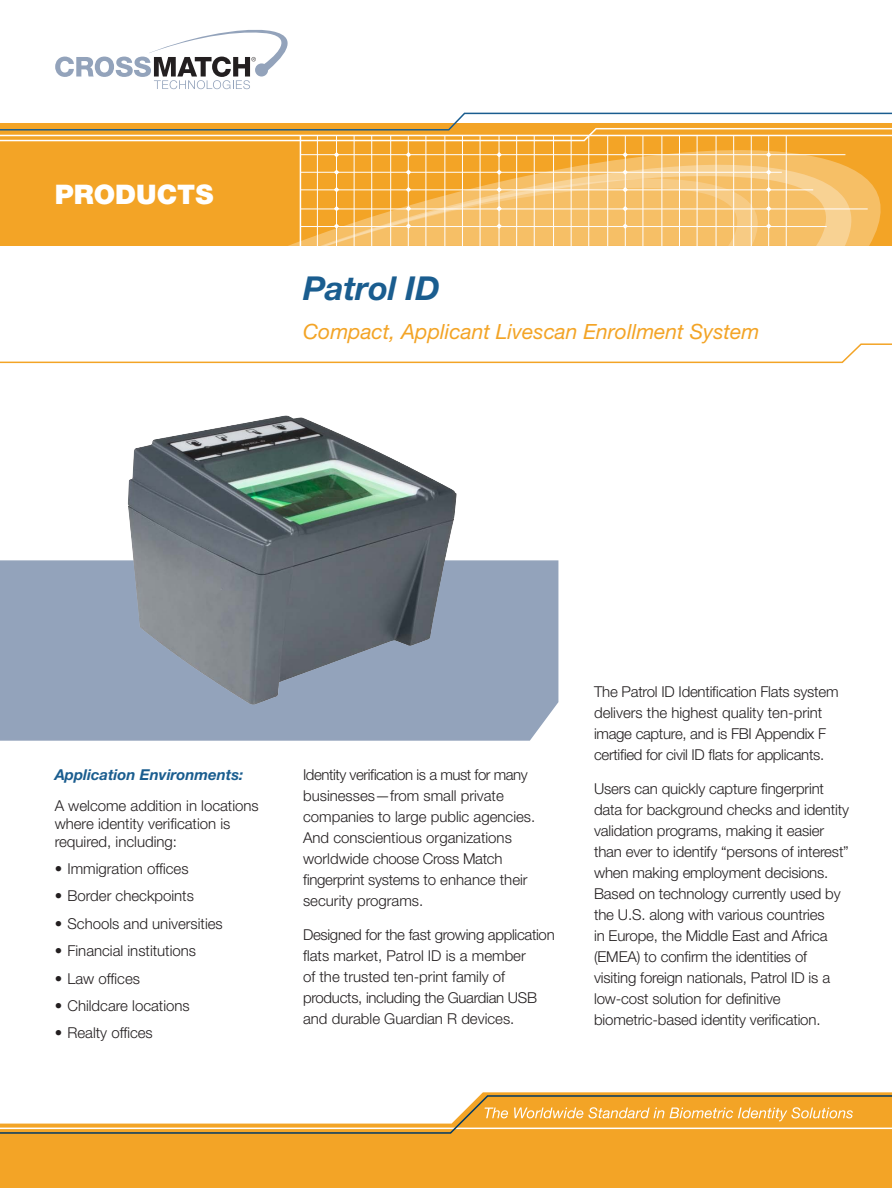
<style>
.page{position:relative;width:892px;height:1188px;background:#fff}
.page>*{position:absolute;margin:0;border:0;box-sizing:border-box;transform-origin:0 0}
.t1{font:italic 700 33px "Helvetica Neue LT Std";letter-spacing:-.005em;color:#1a5d8f}
.t2{font:900 27px "Helvetica Neue LT Std";color:#fff}
.t3{font:italic 21px "Helvetica Neue LT Std";color:#f3a426}
.t4{font:300 15px/21px "Helvetica Neue LT Std";letter-spacing:-.01em;color:#231f20}
.t5{font:italic 700 15px "Helvetica Neue LT Std";color:#1a5d8f}
</style>
<div class="page">
<svg style="left:0;top:30px;width:891px;height:469px"></svg>
<div style="left:0;top:1092px;width:891px;height:96px;background:#f3a426"></div>
<svg style="left:287px;top:150px;width:593px;height:96px;fill:#f6bf66"></svg>
<svg style="left:0;top:1094px;width:891px;height:40px"></svg>
<div style="left:0;top:560px;width:559px;height:181px;background:#93a3bb"></div>
<svg style="left:0;top:343px;width:891px;height:21px"></svg>
<img style="left:128px;top:415px;width:328px;height:291px">
<h2 class="t2" style="left:55px;top:178px;width:160px">PRODUCTS</h2>
<h1 class="t1" style="left:303px;top:268px;width:138px">Patrol ID</h1>
<h3 class="t3" style="left:303px;top:319px;width:457px">Compact, Applicant Livescan Enrollment System</h3>
<p class="t5" style="left:55px;top:766px;width:190px">Application Environments:</p>
<p class="t4" style="left:55px;top:796px;width:205px;line-height:18px">A welcome addition in locations where identity verification is required, including:</p>
<p class="t4" style="left:55px;top:858px;width:135px">• Immigration offices</p>
<p class="t4" style="left:55px;top:885px;width:141px">• Border checkpoints</p>
<p class="t4" style="left:55px;top:913px;width:170px">• Schools and universities</p>
<p class="t4" style="left:55px;top:940px;width:143px">• Financial institutions</p>
<p class="t4" style="left:55px;top:967px;width:87px">• Law offices</p>
<p class="t4" style="left:55px;top:995px;width:137px">• Childcare locations</p>
<p class="t4" style="left:55px;top:1022px;width:100px">• Realty offices</p>
<p class="t4" style="left:303px;top:764px;width:234px">Identity verification is a must for many businesses—from small private companies to large public agencies.<br>And conscientious organizations worldwide choose Cross Match fingerprint systems to enhance their security programs.</p>
<p class="t4" style="left:303px;top:924px;width:253px">Designed for the fast growing application flats market, Patrol ID is a member<br>of the trusted ten-print family of products, including the Guardian USB and durable Guardian R devices.</p>
<p class="t4" style="left:594px;top:681px;width:246px">The Patrol ID Identification Flats system delivers the highest quality ten-print image capture, and is FBI Appendix F certified for civil ID flats for applicants.</p>
<p class="t4" style="left:594px;top:778px;width:256px">Users can quickly capture fingerprint data for background checks and identity validation programs, making it easier than ever to identify “persons of interest” when making employment decisions.<br>Based on technology currently used by the U.S. along with various countries<br>in Europe, the Middle East and Africa (EMEA) to confirm the identities of visiting foreign nationals, Patrol ID is a low-cost solution for definitive biometric-based identity verification.</p>
</div>
